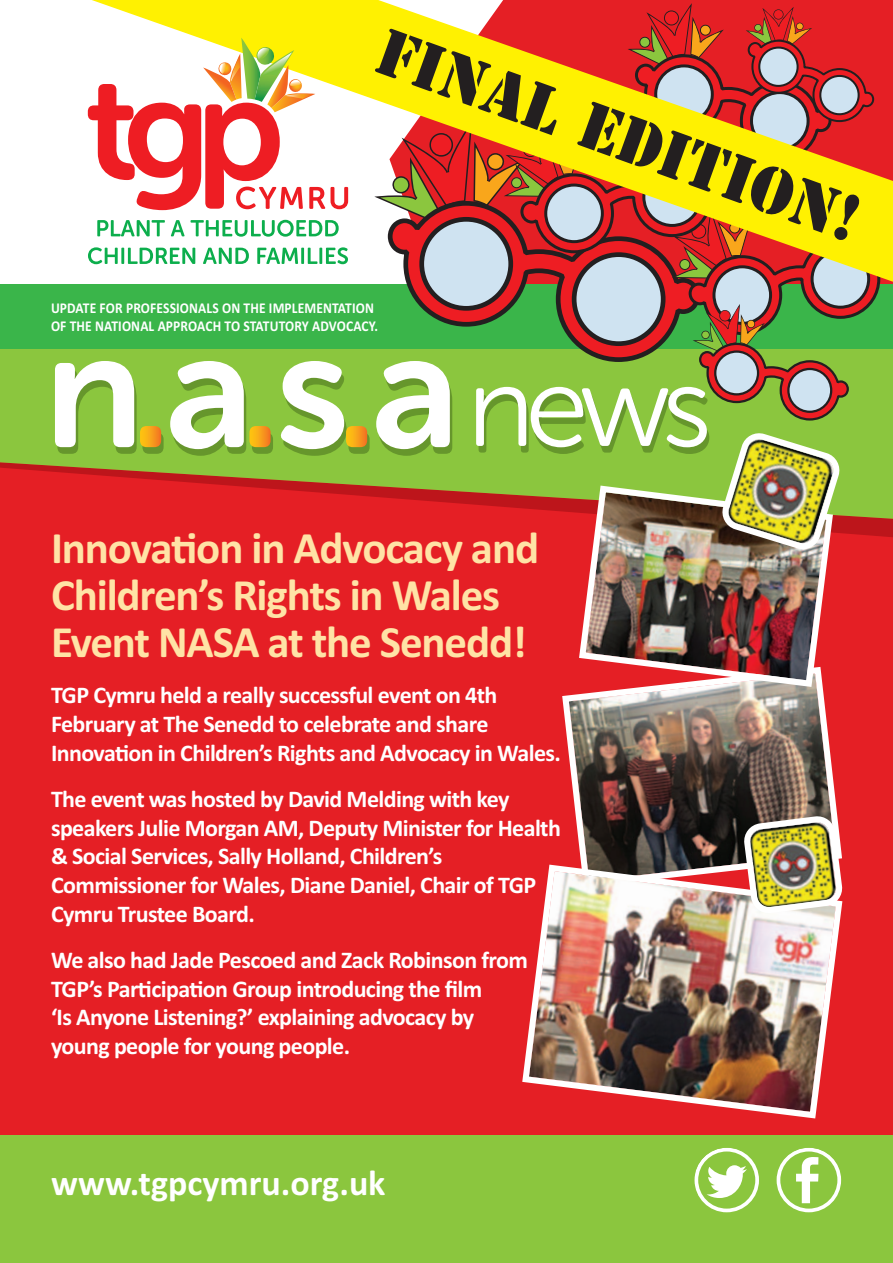
<style>
.page{position:relative;width:893px;height:1263px;background:#e51f25}
.page>*{position:absolute;margin:0;border:0;box-sizing:border-box;transform-origin:0 0}
.t1{font:68.55px "Stencil";color:#231f20}
.t2{font:700 45px/46.8px "Calibri";letter-spacing:-.025em;color:#ffe3a6}
.t3{font:700 36px "Calibri";color:#fff}
.t4{font:700 24px/28.8px "Calibri";letter-spacing:-.025em;color:#fff}
.t5{font:700 15px/18px "Calibri";letter-spacing:.01em;color:#fff;scale:.9 1}
</style>
<div class="page">
<svg style="left:0;top:348px;width:893px;height:173px;fill:#8bc63e"></svg>
<svg style="left:142px;top:433px;width:22px;height:21px"></svg>
<div style="left:252px;top:433px;width:21px;height:21px;background:#66962c;border-radius:7px"></div>
<svg style="left:348px;top:433px;width:22px;height:21px"></svg>
<svg style="left:140px;top:426px;width:21px;height:21px"></svg>
<div style="left:249px;top:426px;width:22px;height:21px;background:linear-gradient(to right,#ffd00f,#f47723);border-radius:7px"></div>
<svg style="left:346px;top:426px;width:21px;height:21px"></svg>
<svg style="left:55px;top:361px;width:82px;height:93px;background:#c5dfa3"></svg>
<svg style="left:170px;top:361px;width:76px;height:95px;background:#c7dea8"></svg>
<svg style="left:280px;top:361px;width:67px;height:95px;background:#c0db9c"></svg>
<div style="left:0;top:284px;width:893px;height:64px;background:#3ab54a"></div>
<svg style="left:13px;top:0;width:880px;height:284px;background:#fdf3c3"></svg>
<div style="left:0;top:1135px;width:893px;height:128px;background:#8bc63e"></div>
<svg style="left:88px;top:38px;width:260px;height:172px"></svg>
<svg style="left:97px;top:220px;width:68px;height:16px"></svg>
<svg style="left:171px;top:220px;width:14px;height:16px"></svg>
<svg style="left:191px;top:220px;width:148px;height:17px;background:#9edeb7"></svg>
<svg style="left:88px;top:247px;width:30px;height:17px"></svg>
<hr style="left:121px;top:248px;width:3px;height:16px;background:#0cae4c">
<svg style="left:128px;top:248px;width:67px;height:16px"></svg>
<svg style="left:203px;top:248px;width:46px;height:16px"></svg>
<svg style="left:257px;top:248px;width:41px;height:16px"></svg>
<hr style="left:301px;top:248px;width:3px;height:16px;background:#0cae4c">
<svg style="left:308px;top:248px;width:9px;height:16px"></svg>
<hr style="left:319px;top:248px;width:3px;height:16px;background:#0cae4c">
<svg style="left:326px;top:247px;width:22px;height:17px"></svg>
<div style="left:694px;top:1148px;width:65px;height:64px;border:4px solid #fff;border-radius:50%"></div>
<svg style="left:696px;top:1150px;width:61px;height:60px"></svg>
<div style="left:777px;top:1148px;width:64px;height:64px;border:4px solid #fff;border-radius:50%"></div>
<svg style="left:778px;top:1150px;width:61px;height:60px"></svg>
<img style="left:562px;top:690px;width:276px;height:171px">
<img style="left:522px;top:861px;width:319px;height:258px">
<img style="left:579px;top:551px;width:250px;height:139px">
<img style="left:743px;top:815px;width:100px;height:99px">
<svg style="left:374px;top:3px;width:514px;height:548px"></svg>
<h1 class="t1" style="left:396px;top:4px;width:510px;rotate:20deg">FINAL EDITION!</h1>
<p class="t5" style="left:51px;top:299px;width:365px">UPDATE FOR PROFESSIONALS ON THE IMPLEMENTATION<br>OF THE NATIONAL APPROACH TO STATUTORY ADVOCACY.</p>
<h2 class="t2" style="left:51px;top:524px;width:490px">Innovation in Advocacy and<br>Children’s Rights in Wales<br>Event NASA at the Senedd!</h2>
<p class="t4" style="left:51px;top:681px;width:511px">TGP Cymru held a really successful event on 4th<br>February at The Senedd to celebrate and share<br>Innovation in Children’s Rights and Advocacy in Wales.</p>
<p class="t4" style="left:51px;top:784px;width:511px">The event was hosted by David Melding with key speakers Julie Morgan AM, Deputy Minister for Health &amp; Social Services, Sally Holland, Children’s Commissioner for Wales, Diane Daniel, Chair of TGP Cymru Trustee Board.</p>
<p class="t4" style="left:51px;top:945px;width:478px">We also had Jade Pescoed and Zack Robinson from TGP’s Participation Group introducing the film<br>‘Is Anyone Listening?’ explaining advocacy by young people for young people.</p>
<h3 class="t3" style="left:51px;top:1162px;width:336px">www.tgpcymru.org.uk</h3>
</div>
